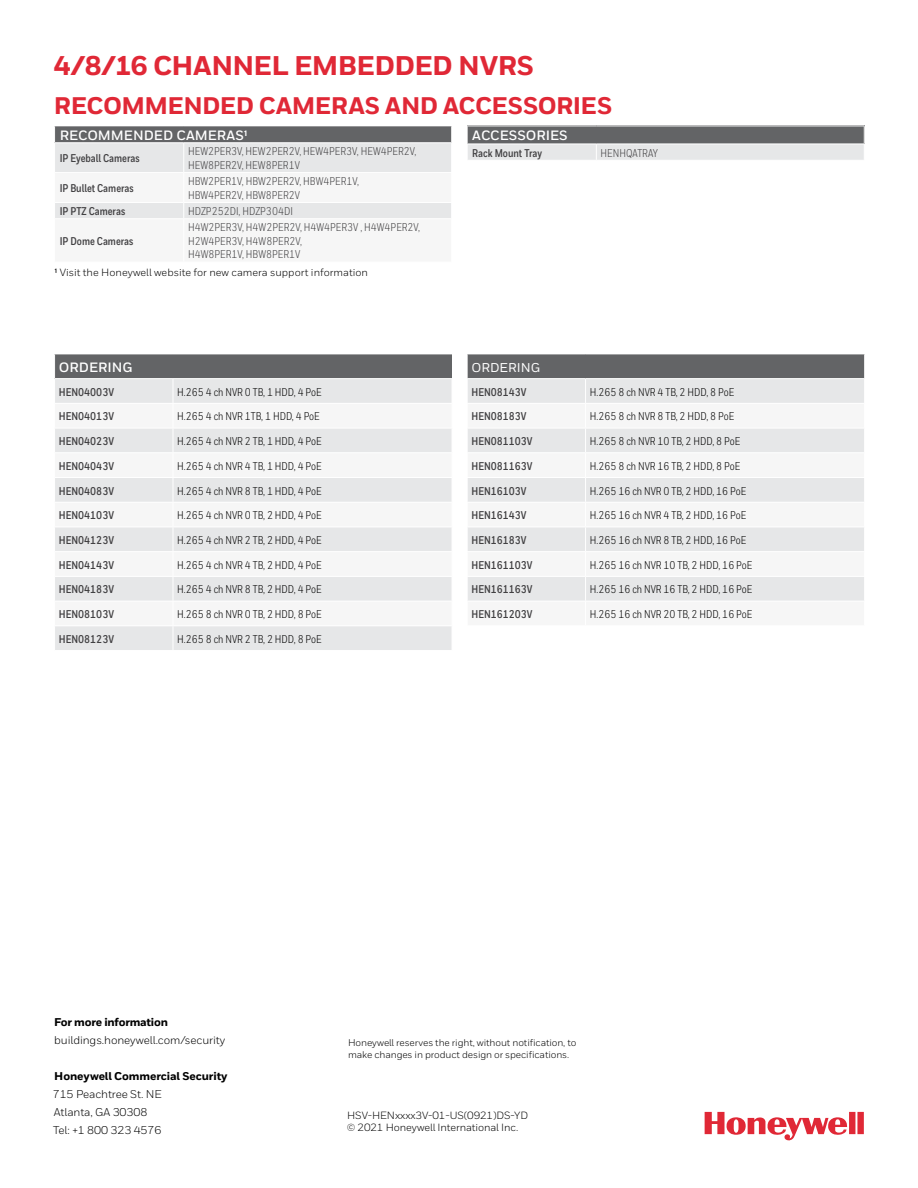
<style>
.page{position:relative;width:918px;height:1188px;background:#fff}
.page>*{position:absolute;margin:0;border:0;box-sizing:border-box;transform-origin:0 0}
.t1{font:800 27px "Honeywell Sans";letter-spacing:-.02em;color:#e02836}
.t2{font:800 24px "Honeywell Sans";letter-spacing:-.02em;color:#e02836}
.t3{font:700 13.5px "Honeywell Sans";color:#fff}
.t4{font:500 12.75px "Honeywell Sans";color:#fff}
.t5{font:11.25px "Honeywell Cond";color:#000}
.t6{font:700 11.25px "Honeywell Cond";color:#414042}
.t7{font:11.25px/13.5px "Honeywell Cond";color:#414042}
.t8{font:11.25px/18px "Honeywell Sans";letter-spacing:-.01em;color:#000}
.t9{font:800 11.25px "Honeywell Sans";letter-spacing:-.01em;color:#000}
.t10{font:10.5px/12px "Honeywell Sans";color:#000}
.t11{font:9.75px/12px "Honeywell Sans";letter-spacing:-.01em;color:#000}
.s1{font-weight:500}
</style>
<div class="page">
<svg style="left:705px;top:1112px;width:159px;height:29px"></svg>
<div style="left:55px;top:354px;width:397px;height:25px;background:#636466"></div>
<div style="left:55px;top:379px;width:397px;height:271px;background:#e6e7e8"></div>
<svg style="left:55px;top:404px;width:397px;height:221px;fill:#f6f6f6"></svg>
<hr style="left:54px;top:576px;width:119px;height:1px;background:#fff">
<hr style="left:173px;top:576px;width:279px;height:1px;background:#fff">
<hr style="left:54px;top:601px;width:119px;height:1px;background:#fff">
<hr style="left:173px;top:601px;width:279px;height:1px;background:#fff">
<svg style="left:173px;top:379px;width:1px;height:271px"></svg>
<hr style="left:54px;top:625px;width:119px;height:1px;background:#fff">
<hr style="left:173px;top:625px;width:279px;height:1px;background:#fff">
<hr style="left:54px;top:354px;width:119px;height:1px;background:#fff">
<hr style="left:173px;top:354px;width:279px;height:1px;background:#fff">
<hr style="left:54px;top:378px;width:119px;height:1px;background:#fff">
<hr style="left:173px;top:378px;width:279px;height:1px;background:#fff">
<hr style="left:54px;top:403px;width:119px;height:1px;background:#fff">
<hr style="left:173px;top:403px;width:279px;height:1px;background:#fff">
<hr style="left:54px;top:428px;width:119px;height:1px;background:#fff">
<hr style="left:173px;top:428px;width:279px;height:1px;background:#fff">
<hr style="left:54px;top:452px;width:119px;height:1px;background:#fff">
<hr style="left:173px;top:452px;width:279px;height:1px;background:#fff">
<hr style="left:54px;top:477px;width:119px;height:1px;background:#fff">
<hr style="left:173px;top:477px;width:279px;height:1px;background:#fff">
<hr style="left:54px;top:502px;width:119px;height:1px;background:#fff">
<hr style="left:173px;top:502px;width:279px;height:1px;background:#fff">
<hr style="left:54px;top:527px;width:119px;height:1px;background:#fff">
<hr style="left:173px;top:527px;width:279px;height:1px;background:#fff">
<hr style="left:54px;top:551px;width:119px;height:1px;background:#fff">
<hr style="left:173px;top:551px;width:279px;height:1px;background:#fff">
<svg style="left:54px;top:126px;width:398px;height:92px"></svg>
<div style="left:467px;top:354px;width:398px;height:25px;background:#636466"></div>
<div style="left:468px;top:379px;width:396px;height:24px;background:#e6e7e8"></div>
<svg style="left:468px;top:429px;width:396px;height:172px;fill:#e6e7e8"></svg>
<hr style="left:467px;top:354px;width:119px;height:1px;background:#fff">
<hr style="left:586px;top:354px;width:279px;height:1px;background:#fff">
<hr style="left:467px;top:378px;width:119px;height:1px;background:#fff">
<hr style="left:586px;top:378px;width:279px;height:1px;background:#fff">
<hr style="left:467px;top:452px;width:119px;height:1px;background:#fff">
<hr style="left:586px;top:452px;width:279px;height:1px;background:#fff">
<hr style="left:467px;top:477px;width:119px;height:1px;background:#fff">
<svg style="left:467px;top:354px;width:1px;height:25px"></svg>
<hr style="left:586px;top:477px;width:279px;height:1px;background:#fff">
<svg style="left:585px;top:379px;width:1px;height:222px"></svg>
<svg style="left:864px;top:354px;width:1px;height:25px"></svg>
<hr style="left:467px;top:502px;width:119px;height:1px;background:#fff">
<hr style="left:467px;top:527px;width:119px;height:1px;background:#fff">
<hr style="left:467px;top:551px;width:119px;height:1px;background:#fff">
<hr style="left:467px;top:576px;width:119px;height:1px;background:#fff">
<hr style="left:586px;top:502px;width:279px;height:1px;background:#fff">
<hr style="left:586px;top:527px;width:279px;height:1px;background:#fff">
<hr style="left:586px;top:551px;width:279px;height:1px;background:#fff">
<hr style="left:586px;top:576px;width:279px;height:1px;background:#fff">
<svg style="left:467px;top:126px;width:398px;height:34px;background:#a6a7a8"></svg>
<h1 class="t1" style="left:54px;top:49px;width:481px">4/8/16 CHANNEL EMBEDDED NVRS</h1>
<h2 class="t2" style="left:54px;top:91px;width:560px">RECOMMENDED CAMERAS AND ACCESSORIES</h2>
<p class="t3" style="left:60px;top:127px;width:189px">RECOMMENDED CAMERAS¹</p>
<p class="t6" style="left:60px;top:151px;width:81px">IP Eyeball Cameras</p>
<p class="t7" style="left:188px;top:145px;width:230px">HEW2PER3V, HEW2PER2V, HEW4PER3V, HEW4PER2V,<br>HEW8PER2V, HEW8PER1V</p>
<p class="t6" style="left:60px;top:181px;width:76px">IP Bullet Cameras</p>
<p class="t7" style="left:188px;top:175px;width:172px">HBW2PER1V, HBW2PER2V, HBW4PER1V,<br>HBW4PER2V, HBW8PER2V</p>
<p class="t6" style="left:60px;top:204px;width:67px">IP PTZ Cameras</p>
<p class="t7" style="left:188px;top:204px;width:106px">HDZP252DI, HDZP304DI</p>
<p class="t6" style="left:60px;top:234px;width:75px">IP Dome Cameras</p>
<p class="t7" style="left:188px;top:221px;width:234px">H4W2PER3V, H4W2PER2V, H4W4PER3V , H4W4PER2V,<br>H2W4PER3V, H4W8PER2V,<br>H4W8PER1V, HBW8PER1V</p>
<p class="t10" style="left:55px;top:267px;width:315px"><span class="s1">¹</span> Visit the Honeywell website for new camera support information</p>
<p class="t3" style="left:59px;top:359px;width:75px">ORDERING</p>
<p class="t6" style="left:59px;top:385px;width:57px">HEN04003V</p>
<p class="t5" style="left:177px;top:385px;width:146px">H.265 4 ch NVR 0 TB, 1 HDD, 4 PoE</p>
<p class="t6" style="left:59px;top:410px;width:57px">HEN04013V</p>
<p class="t5" style="left:177px;top:410px;width:144px">H.265 4 ch NVR 1TB, 1 HDD, 4 PoE</p>
<p class="t6" style="left:59px;top:434px;width:57px">HEN04023V</p>
<p class="t5" style="left:177px;top:435px;width:146px">H.265 4 ch NVR 2 TB, 1 HDD, 4 PoE</p>
<p class="t6" style="left:59px;top:459px;width:57px">HEN04043V</p>
<p class="t5" style="left:177px;top:459px;width:146px">H.265 4 ch NVR 4 TB, 1 HDD, 4 PoE</p>
<p class="t6" style="left:59px;top:484px;width:57px">HEN04083V</p>
<p class="t5" style="left:177px;top:484px;width:146px">H.265 4 ch NVR 8 TB, 1 HDD, 4 PoE</p>
<p class="t6" style="left:59px;top:509px;width:57px">HEN04103V</p>
<p class="t5" style="left:177px;top:509px;width:146px">H.265 4 ch NVR 0 TB, 2 HDD, 4 PoE</p>
<p class="t6" style="left:59px;top:533px;width:57px">HEN04123V</p>
<p class="t5" style="left:177px;top:534px;width:146px">H.265 4 ch NVR 2 TB, 2 HDD, 4 PoE</p>
<p class="t6" style="left:59px;top:558px;width:57px">HEN04143V</p>
<p class="t5" style="left:177px;top:558px;width:146px">H.265 4 ch NVR 4 TB, 2 HDD, 4 PoE</p>
<p class="t6" style="left:59px;top:583px;width:57px">HEN04183V</p>
<p class="t5" style="left:177px;top:583px;width:146px">H.265 4 ch NVR 8 TB, 2 HDD, 4 PoE</p>
<p class="t6" style="left:59px;top:607px;width:57px">HEN08103V</p>
<p class="t5" style="left:177px;top:608px;width:146px">H.265 8 ch NVR 0 TB, 2 HDD, 8 PoE</p>
<p class="t6" style="left:59px;top:632px;width:57px">HEN08123V</p>
<p class="t5" style="left:177px;top:632px;width:146px">H.265 8 ch NVR 2 TB, 2 HDD, 8 PoE</p>
<p class="t3" style="left:472px;top:127px;width:97px">ACCESSORIES</p>
<p class="t6" style="left:472px;top:146px;width:71px">Rack Mount Tray</p>
<p class="t7" style="left:601px;top:146px;width:59px">HENHQATRAY</p>
<p class="t4" style="left:471px;top:360px;width:70px">ORDERING</p>
<p class="t6" style="left:471px;top:385px;width:57px">HEN08143V</p>
<p class="t5" style="left:590px;top:385px;width:146px">H.265 8 ch NVR 4 TB, 2 HDD, 8 PoE</p>
<p class="t6" style="left:471px;top:410px;width:57px">HEN08183V</p>
<p class="t5" style="left:590px;top:410px;width:146px">H.265 8 ch NVR 8 TB, 2 HDD, 8 PoE</p>
<p class="t6" style="left:471px;top:434px;width:63px">HEN081103V</p>
<p class="t5" style="left:590px;top:435px;width:152px">H.265 8 ch NVR 10 TB, 2 HDD, 8 PoE</p>
<p class="t6" style="left:471px;top:459px;width:63px">HEN081163V</p>
<p class="t5" style="left:590px;top:459px;width:152px">H.265 8 ch NVR 16 TB, 2 HDD, 8 PoE</p>
<p class="t6" style="left:471px;top:484px;width:57px">HEN16103V</p>
<p class="t5" style="left:590px;top:484px;width:158px">H.265 16 ch NVR 0 TB, 2 HDD, 16 PoE</p>
<p class="t6" style="left:471px;top:509px;width:57px">HEN16143V</p>
<p class="t5" style="left:590px;top:509px;width:158px">H.265 16 ch NVR 4 TB, 2 HDD, 16 PoE</p>
<p class="t6" style="left:471px;top:533px;width:57px">HEN16183V</p>
<p class="t5" style="left:590px;top:534px;width:158px">H.265 16 ch NVR 8 TB, 2 HDD, 16 PoE</p>
<p class="t6" style="left:471px;top:558px;width:63px">HEN161103V</p>
<p class="t5" style="left:590px;top:558px;width:164px">H.265 16 ch NVR 10 TB, 2 HDD, 16 PoE</p>
<p class="t6" style="left:471px;top:583px;width:63px">HEN161163V</p>
<p class="t5" style="left:590px;top:583px;width:164px">H.265 16 ch NVR 16 TB, 2 HDD, 16 PoE</p>
<p class="t6" style="left:471px;top:607px;width:63px">HEN161203V</p>
<p class="t5" style="left:590px;top:608px;width:164px">H.265 16 ch NVR 20 TB, 2 HDD, 16 PoE</p>
<p class="t9" style="left:54px;top:1015px;width:115px">For more information</p>
<p class="t8" style="left:54px;top:1031px;width:173px">buildings.honeywell.com/security</p>
<p class="t9" style="left:54px;top:1069px;width:175px">Honeywell Commercial Security</p>
<p class="t8" style="left:53px;top:1085px;width:111px">715 Peachtree St. NE<br>Atlanta, GA 30308<br>Tel: +1 800 323 4576</p>
<p class="t11" style="left:348px;top:1036px;width:230px">Honeywell reserves the right, without notification, to make changes in product design or specifications.</p>
<p class="t10" style="left:347px;top:1109px;width:183px">HSV-HENxxxx3V-01-US(0921)DS-YD © 2021 Honeywell International Inc.</p>
</div>
